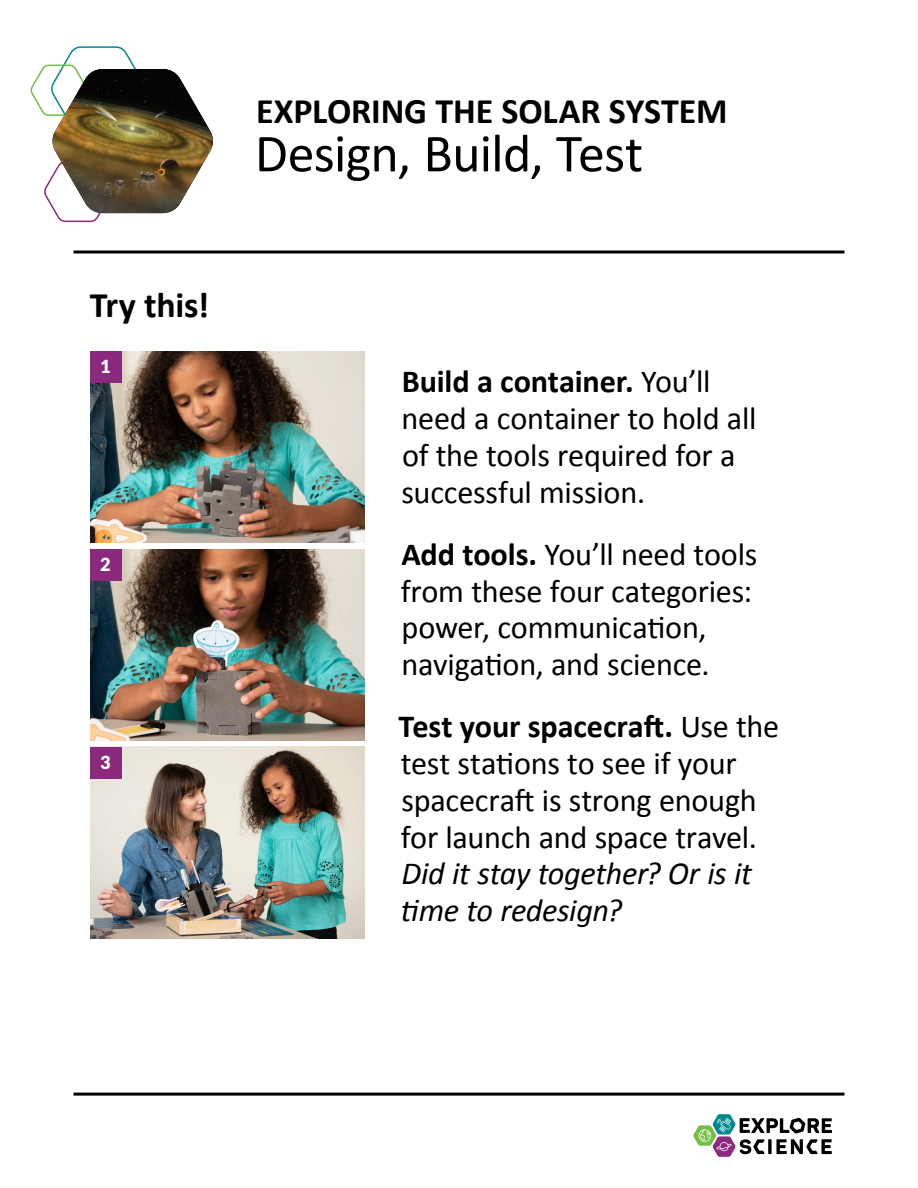
<style>
.page{position:relative;width:918px;height:1188px;background:#fff}
.page>*{position:absolute;margin:0;border:0;box-sizing:border-box;transform-origin:0 0}
.activity_name{font:54px "Calibri";letter-spacing:-.015em;color:#000}
.category{font:700 36px "Calibri";letter-spacing:-.005em;color:#000}
.Try_this{font:700 36px "Calibri";letter-spacing:-.005em;color:#000}
.steps{font:32.25px/36.8px "Calibri";letter-spacing:-.01em;color:#000}
.t1{font:900 18px "Lato";color:#fff}
.s1{font-weight:700}
.s2{font-style:italic}
</style>
<div class="page">
<svg style="left:74px;top:250px;width:770px;height:4px;background:#3f3f3f"></svg>
<hr style="left:74px;top:1093px;width:770px;height:3px;background:#000">
<svg style="left:693px;top:1114px;width:139px;height:43px"></svg>
<svg style="left:30px;top:46px;width:136px;height:177px"></svg>
<img style="left:52px;top:69px;width:161px;height:144px">
<img style="left:90px;top:351px;width:274px;height:192px">
<img style="left:90px;top:549px;width:274px;height:192px">
<img style="left:90px;top:747px;width:274px;height:192px">
<div style="left:90px;top:351px;width:32px;height:31px;background:#8a297e"></div>
<div style="left:90px;top:549px;width:32px;height:31px;background:#8a297e"></div>
<div style="left:90px;top:747px;width:32px;height:31px;background:#8a297e"></div>
<p class="Try_this" style="left:90px;top:282px;width:121px">Try this!</p>
<p class="t1" style="left:100px;top:356px;width:12px">1</p>
<p class="t1" style="left:100px;top:554px;width:12px">2</p>
<p class="t1" style="left:100px;top:752px;width:12px">3</p>
<p class="category" style="left:256px;top:88px;width:473px">EXPLORING THE SOLAR SYSTEM</p>
<p class="activity_name" style="left:255px;top:119px;width:390px">Design, Build, Test</p>
<p class="steps" style="left:401px;top:363px;width:356px"><span class="s1">Build a container.</span> You’ll need a container to hold all of the tools required for a successful mission.</p>
<p class="steps" style="left:401px;top:536px;width:358px"><span class="s1">Add tools.</span> You’ll need tools from these four categories: power, communication, navigation, and science.</p>
<p class="steps" style="left:399px;top:708px;width:382px"><span class="s1">Test your spacecraft.</span> Use the test stations to see if your spacecraft is strong enough for launch and space travel.<br><span class="s2">Did it stay together? Or is it time to redesign?</span></p>
</div>
